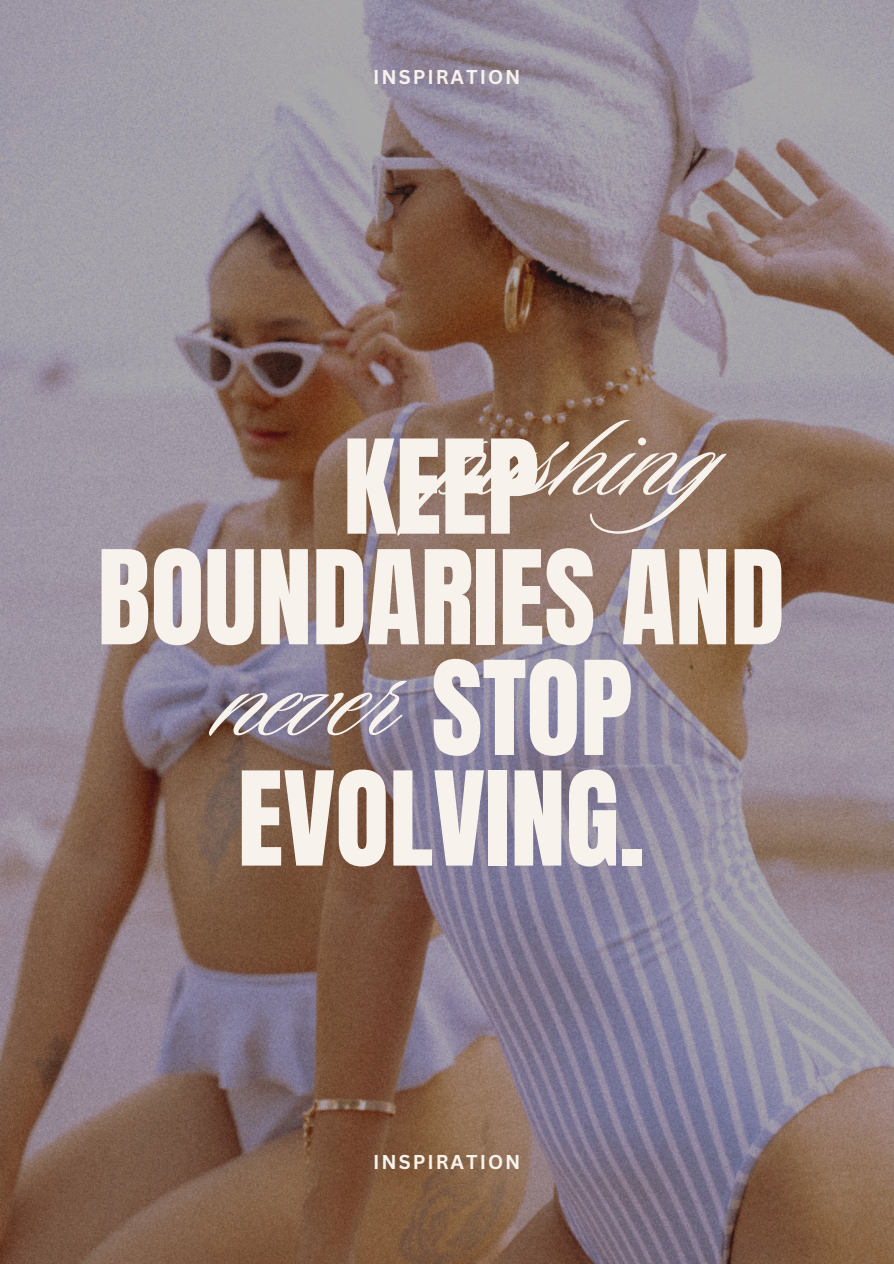
<style>
.page{position:relative;width:894px;height:1264px;background:#fff}
.page>*{position:absolute;margin:0;border:0;box-sizing:border-box;transform-origin:0 0}
.t1{font:139.65px "Sloop Script Pro";color:#f8f2ed}
.t2{font:110.85px "Anton";color:#f8f2ed}
.t3{font:700 19.5px "Canva Sans";letter-spacing:.1em;color:#f8f2ed}
</style>
<div class="page">
<img style="left:0;top:0;width:893px;height:1263px">
<h1 class="t3" style="left:373px;top:63px;width:149px">INSPIRATION</h1>
<h1 class="t1" style="left:441px;top:382px;width:372px">pushing</h1>
<p class="t2" style="left:343px;top:407px;width:197px">KEEP</p>
<p class="t2" style="left:97px;top:518px;width:689px">BOUNDARIES AND</p>
<p class="t2" style="left:431px;top:628px;width:203px">STOP</p>
<p class="t2" style="left:237px;top:739px;width:408px">EVOLVING.</p>
<h2 class="t1" style="left:218px;top:622px;width:182px">never</h2>
<p class="t3" style="left:373px;top:1147px;width:149px">INSPIRATION</p>
</div>
